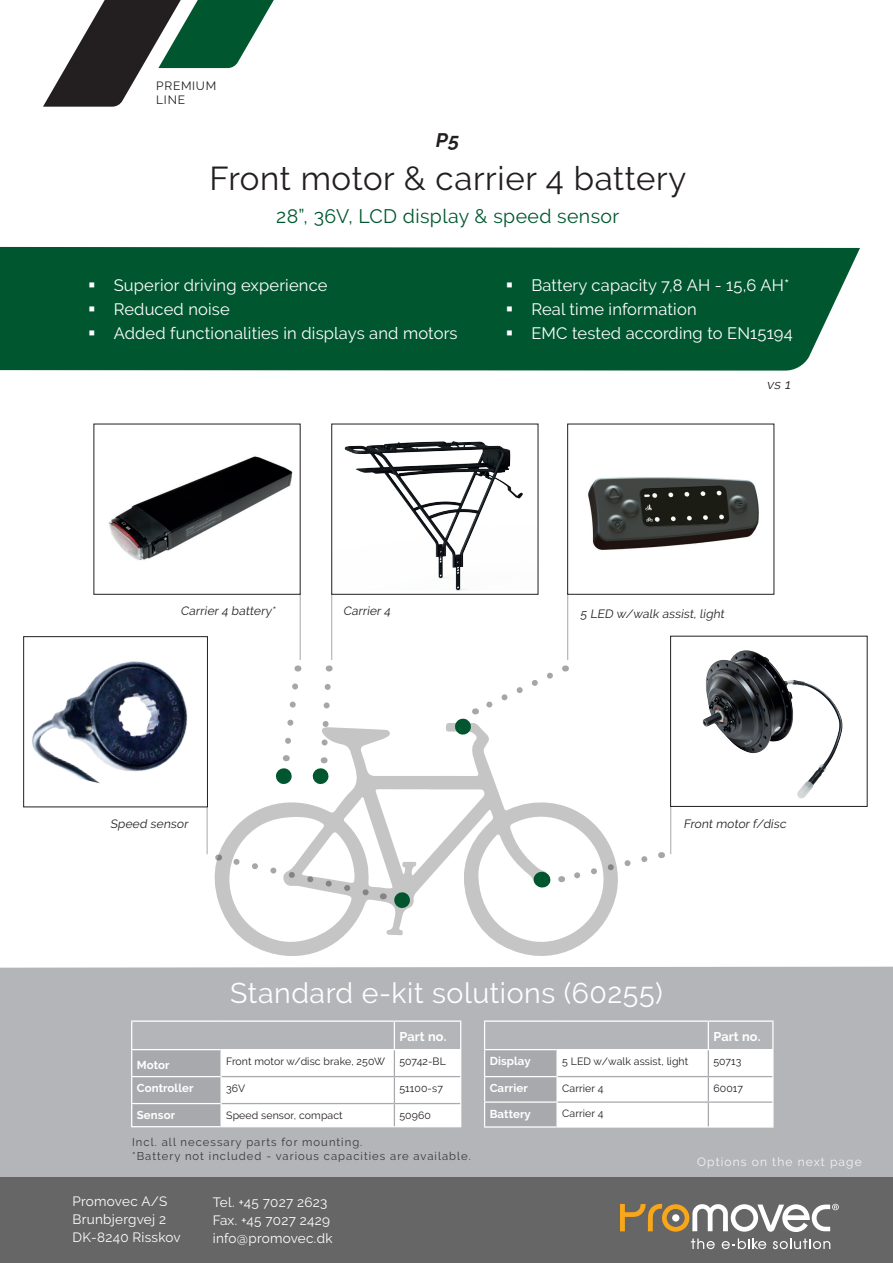
<style>
.page{position:relative;width:893px;height:1263px;background:#fff}
.page>*{position:absolute;margin:0;border:0;box-sizing:border-box;transform-origin:0 0}
.t1{font:33px "Raleway";letter-spacing:.02em;color:#231f20}
.t2{font:28.5px "Raleway";letter-spacing:.02em;color:#fff}
.t3{font:19.5px "Raleway";letter-spacing:.02em;color:#00572f}
.t4{font:italic 700 19.5px "Raleway";color:#231f20}
.t5{font:16.5px/24px "Raleway";letter-spacing:.01em;color:#fff}
.t6{font:13.5px/18px "Raleway";letter-spacing:.02em;color:#fff}
.t7{font:italic 13.5px "Raleway";color:#231f20}
.t8{font:700 12.75px "Raleway";letter-spacing:.01em;color:#fff}
.t9{font:italic 12px "Raleway";color:#231f20}
.t10{font:12px "Raleway";letter-spacing:.09em;color:#fff}
.t11{font:12px/14.4px "Raleway";letter-spacing:.06em;color:#231f20}
.t12{font:700 11.4px "Raleway";letter-spacing:.01em;color:#fff}
.t13{font:11.25px/13.5px "Raleway";letter-spacing:.09em;color:#231f20}
.t14{font:10.5px "Raleway";letter-spacing:.01em;color:#231f20}
</style>
<div class="page">
<div style="left:0;top:967px;width:893px;height:211px;background:#b4b5b8"></div>
<div style="left:0;top:247px;width:860px;height:124px;background:#00572f"></div>
<hr style="left:131px;top:1020px;width:90px;height:2px;background:#fff">
<hr style="left:221px;top:1020px;width:173px;height:2px;background:#fff">
<hr style="left:394px;top:1020px;width:67px;height:2px;background:#fff">
<svg style="left:131px;top:1022px;width:330px;height:105px"></svg>
<hr style="left:131px;top:1049px;width:89px;height:1px;background:#fff">
<hr style="left:220px;top:1049px;width:174px;height:1px;background:#fff">
<hr style="left:394px;top:1049px;width:67px;height:1px;background:#fff">
<hr style="left:772px;top:1050px;width:2px;height:26px;background:#fff">
<hr style="left:772px;top:1076px;width:2px;height:26px;background:#fff">
<hr style="left:772px;top:1102px;width:2px;height:24px;background:#fff">
<hr style="left:708px;top:1126px;width:66px;height:1px;background:#fff">
<hr style="left:484px;top:1020px;width:73px;height:2px;background:#fff">
<hr style="left:557px;top:1020px;width:151px;height:2px;background:#fff">
<hr style="left:708px;top:1020px;width:66px;height:2px;background:#fff">
<svg style="left:484px;top:1022px;width:289px;height:105px"></svg>
<hr style="left:772px;top:1022px;width:2px;height:27px;background:#fff">
<hr style="left:484px;top:1049px;width:72px;height:1px;background:#fff">
<hr style="left:556px;top:1049px;width:152px;height:1px;background:#fff">
<hr style="left:708px;top:1049px;width:66px;height:1px;background:#fff">
<div style="left:0;top:1178px;width:893px;height:85px;background:#666"></div>
<svg style="left:620px;top:1204px;width:219px;height:28px"></svg>
<svg style="left:691px;top:1238px;width:24px;height:11px"></svg>
<svg style="left:773px;top:1238px;width:57px;height:11px"></svg>
<svg style="left:722px;top:1238px;width:44px;height:11px"></svg>
<svg style="left:215px;top:723px;width:403px;height:233px"></svg>
<svg style="left:275px;top:767px;width:17px;height:18px"></svg>
<svg style="left:393px;top:891px;width:18px;height:18px"></svg>
<svg style="left:533px;top:871px;width:18px;height:17px"></svg>
<img style="left:32px;top:661px;width:156px;height:123px">
<div style="left:23px;top:636px;width:185px;height:171px;border:1px solid #231f20"></div>
<img style="left:344px;top:441px;width:179px;height:149px">
<img style="left:108px;top:456px;width:185px;height:104px">
<img style="left:702px;top:650px;width:137px;height:114px">
<div style="left:670px;top:636px;width:197px;height:171px;border:1px solid #231f20"></div>
<hr style="left:207px;top:807px;width:1px;height:47px;background:#231f20">
<hr style="left:331px;top:593px;width:1px;height:67px;background:#231f20">
<hr style="left:300px;top:593px;width:1px;height:67px;background:#231f20">
<hr style="left:567px;top:593px;width:1px;height:67px;background:#231f20">
<hr style="left:670px;top:806px;width:1px;height:48px;background:#231f20">
<svg style="left:229px;top:855px;width:155px;height:46px"></svg>
<svg style="left:281px;top:683px;width:21px;height:78px"></svg>
<svg style="left:312px;top:684px;width:21px;height:101px"></svg>
<svg style="left:454px;top:672px;width:104px;height:63px"></svg>
<svg style="left:561px;top:852px;width:87px;height:32px"></svg>
<img style="left:588px;top:477px;width:171px;height:73px">
<svg style="left:43px;top:0;width:231px;height:107px"></svg>
<svg style="left:507px;top:282px;width:5px;height:5px"></svg>
<svg style="left:507px;top:306px;width:5px;height:5px"></svg>
<svg style="left:507px;top:330px;width:5px;height:5px"></svg>
<svg style="left:90px;top:282px;width:4px;height:5px"></svg>
<svg style="left:90px;top:306px;width:4px;height:5px"></svg>
<svg style="left:90px;top:330px;width:4px;height:5px"></svg>
<p class="t11" style="left:156px;top:78px;width:62px">PREMIUM<br>LINE</p>
<p class="t4" style="left:435px;top:129px;width:29px">P5</p>
<h1 class="t1" style="left:210px;top:160px;width:478px">Front motor &amp; carrier 4 battery</h1>
<p class="t3" style="left:276px;top:205px;width:345px">28”, 36V, LCD display &amp; speed sensor</p>
<p class="t5" style="left:114px;top:273px;width:345px">Superior driving experience<br>Reduced noise<br>Added functionalities in displays and motors</p>
<p class="t5" style="left:531px;top:273px;width:263px">Battery capacity 7,8 AH - 15,6 AH*<br>Real time information<br>EMC tested according to EN15194</p>
<p class="t7" style="left:766px;top:376px;width:28px">vs 1</p>
<p class="t9" style="left:181px;top:603px;width:99px">Carrier 4 battery*</p>
<p class="t9" style="left:343px;top:603px;width:51px">Carrier 4</p>
<p class="t9" style="left:580px;top:606px;width:148px">5 LED w/walk assist, light</p>
<p class="t9" style="left:110px;top:817px;width:81px">Speed sensor</p>
<p class="t9" style="left:683px;top:817px;width:106px">Front motor f/disc</p>
<h2 class="t2" style="left:230px;top:977px;width:434px">Standard e-kit solutions (60255)</h2>
<p class="t8" style="left:399px;top:1029px;width:49px">Part no.</p>
<p class="t8" style="left:713px;top:1029px;width:49px">Part no.</p>
<p class="t12" style="left:137px;top:1058px;width:34px">Motor</p>
<p class="t14" style="left:226px;top:1055px;width:160px">Front motor w/disc brake, 250W</p>
<p class="t14" style="left:399px;top:1055px;width:48px">50742-BL</p>
<p class="t12" style="left:137px;top:1082px;width:58px">Controller</p>
<p class="t14" style="left:226px;top:1082px;width:21px">36V</p>
<p class="t14" style="left:399px;top:1082px;width:45px">51100-s7</p>
<p class="t12" style="left:137px;top:1109px;width:40px">Sensor</p>
<p class="t14" style="left:226px;top:1109px;width:118px">Speed sensor, compact</p>
<p class="t14" style="left:399px;top:1109px;width:33px">50960</p>
<p class="t13" style="left:132px;top:1135px;width:340px">Incl. all necessary parts for mounting.<br>*Battery not included - various capacities are available.</p>
<p class="t6" style="left:73px;top:1192px;width:110px">Promovec A/S<br>Brunbjergvej 2<br>DK-8240 Risskov</p>
<p class="t6" style="left:213px;top:1193px;width:121px">Tel. +45 7027 2623<br>Fax. +45 7027 2429 info@promovec.dk</p>
<p class="t12" style="left:490px;top:1055px;width:43px">Display</p>
<p class="t14" style="left:562px;top:1055px;width:128px">5 LED w/walk assist, light</p>
<p class="t14" style="left:713px;top:1055px;width:30px">50713</p>
<p class="t12" style="left:490px;top:1082px;width:40px">Carrier</p>
<p class="t14" style="left:562px;top:1082px;width:43px">Carrier 4</p>
<p class="t14" style="left:713px;top:1082px;width:31px">60017</p>
<p class="t12" style="left:490px;top:1107px;width:43px">Battery</p>
<p class="t14" style="left:562px;top:1107px;width:43px">Carrier 4</p>
<p class="t10" style="left:697px;top:1155px;width:166px">Options on the next page</p>
</div>
